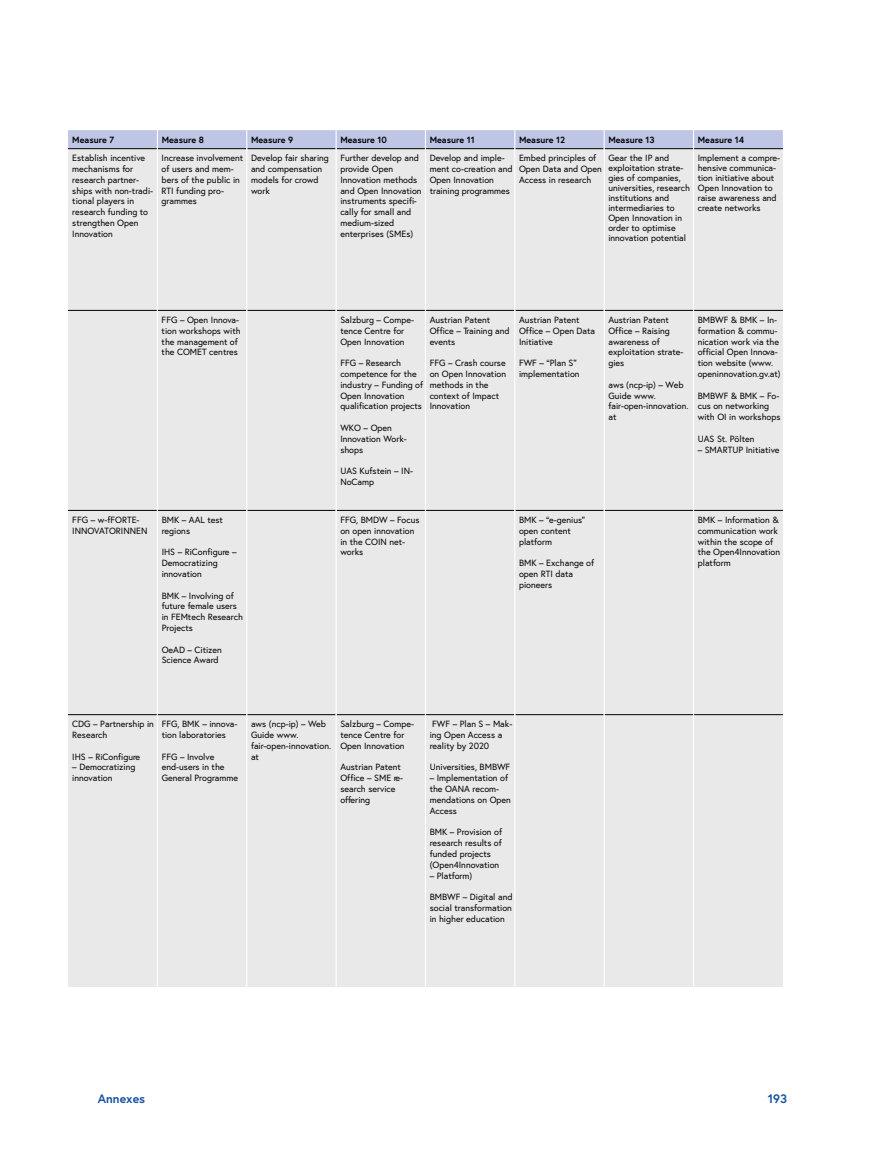
<style>
.page{position:relative;width:885px;height:1149px;background:#fff}
.page>*{position:absolute;margin:0;border:0;box-sizing:border-box;transform-origin:0 0}
.t1{font:700 12.3px "Europa Austria";color:#14509f}
.t2{font:9px/10.8px "Europa Austria";color:#000}
.t3{font:700 9px "Europa Austria";color:#000}
</style>
<div class="page">
<div style="left:68px;top:149px;width:714px;height:837px;background:#e9e9e9"></div>
<hr style="left:68px;top:310px;width:89px;height:1px;background:#000">
<hr style="left:158px;top:310px;width:88px;height:1px;background:#000">
<hr style="left:247px;top:310px;width:88px;height:1px;background:#000">
<hr style="left:336px;top:310px;width:89px;height:1px;background:#000">
<hr style="left:426px;top:310px;width:88px;height:1px;background:#000">
<hr style="left:515px;top:310px;width:88px;height:1px;background:#000">
<hr style="left:604px;top:310px;width:89px;height:1px;background:#000">
<hr style="left:694px;top:310px;width:88px;height:1px;background:#000">
<hr style="left:68px;top:510px;width:89px;height:1px;background:#000">
<hr style="left:158px;top:510px;width:88px;height:1px;background:#000">
<hr style="left:247px;top:510px;width:88px;height:1px;background:#000">
<hr style="left:336px;top:510px;width:89px;height:1px;background:#000">
<hr style="left:426px;top:510px;width:88px;height:1px;background:#000">
<hr style="left:515px;top:510px;width:88px;height:1px;background:#000">
<hr style="left:604px;top:510px;width:89px;height:1px;background:#000">
<hr style="left:694px;top:510px;width:88px;height:1px;background:#000">
<hr style="left:68px;top:714px;width:89px;height:1px;background:#000">
<hr style="left:158px;top:714px;width:88px;height:1px;background:#000">
<hr style="left:247px;top:714px;width:88px;height:1px;background:#000">
<hr style="left:336px;top:714px;width:89px;height:1px;background:#000">
<hr style="left:426px;top:714px;width:88px;height:1px;background:#000">
<hr style="left:515px;top:714px;width:88px;height:1px;background:#000">
<hr style="left:604px;top:714px;width:89px;height:1px;background:#000">
<hr style="left:694px;top:714px;width:88px;height:1px;background:#000">
<svg style="left:68px;top:130px;width:714px;height:19px;background:#b8bddb"></svg>
<hr style="left:157px;top:149px;width:1px;height:161px;background:#fff">
<hr style="left:246px;top:149px;width:1px;height:161px;background:#fff">
<hr style="left:335px;top:149px;width:1px;height:161px;background:#fff">
<hr style="left:425px;top:149px;width:1px;height:161px;background:#fff">
<hr style="left:514px;top:149px;width:1px;height:161px;background:#fff">
<hr style="left:603px;top:149px;width:1px;height:161px;background:#fff">
<hr style="left:693px;top:149px;width:1px;height:161px;background:#fff">
<hr style="left:157px;top:310px;width:1px;height:200px;background:#fff">
<hr style="left:246px;top:310px;width:1px;height:200px;background:#fff">
<hr style="left:335px;top:310px;width:1px;height:200px;background:#fff">
<hr style="left:425px;top:310px;width:1px;height:200px;background:#fff">
<hr style="left:514px;top:310px;width:1px;height:200px;background:#fff">
<hr style="left:603px;top:310px;width:1px;height:200px;background:#fff">
<hr style="left:693px;top:310px;width:1px;height:200px;background:#fff">
<hr style="left:157px;top:510px;width:1px;height:204px;background:#fff">
<hr style="left:246px;top:510px;width:1px;height:204px;background:#fff">
<hr style="left:335px;top:510px;width:1px;height:204px;background:#fff">
<hr style="left:425px;top:510px;width:1px;height:204px;background:#fff">
<hr style="left:514px;top:510px;width:1px;height:204px;background:#fff">
<hr style="left:603px;top:510px;width:1px;height:204px;background:#fff">
<hr style="left:693px;top:510px;width:1px;height:204px;background:#fff">
<hr style="left:157px;top:714px;width:1px;height:272px;background:#fff">
<hr style="left:246px;top:714px;width:1px;height:272px;background:#fff">
<hr style="left:335px;top:714px;width:1px;height:272px;background:#fff">
<hr style="left:425px;top:714px;width:1px;height:272px;background:#fff">
<hr style="left:514px;top:714px;width:1px;height:272px;background:#fff">
<hr style="left:603px;top:714px;width:1px;height:272px;background:#fff">
<hr style="left:693px;top:714px;width:1px;height:272px;background:#fff">
<p class="t3" style="left:72px;top:133px;width:43px">Measure 7</p>
<p class="t3" style="left:162px;top:133px;width:44px">Measure 8</p>
<p class="t3" style="left:251px;top:133px;width:44px">Measure 9</p>
<p class="t3" style="left:340px;top:133px;width:48px">Measure 10</p>
<p class="t3" style="left:429px;top:133px;width:47px">Measure 11</p>
<p class="t3" style="left:519px;top:133px;width:48px">Measure 12</p>
<p class="t3" style="left:608px;top:133px;width:48px">Measure 13</p>
<p class="t3" style="left:697px;top:133px;width:48px">Measure 14</p>
<p class="t2" style="left:72px;top:152px;width:82px">Establish incentive mechanisms for research partner&shy;ships with non-tradi&shy;tional players in research funding to strengthen Open<br>Innovation</p>
<p class="t2" style="left:162px;top:152px;width:83px">Increase involvement of users and mem&shy;bers of the public in<br>RTI funding pro&shy;grammes</p>
<p class="t2" style="left:251px;top:152px;width:79px">Develop fair sharing and compensation models for crowd work</p>
<p class="t2" style="left:340px;top:152px;width:83px">Further develop and provide Open<br>Innovation methods and Open Innovation instruments specifi&shy;cally for small and medium-sized enterprises (SMEs)</p>
<p class="t2" style="left:429px;top:152px;width:84px">Develop and imple&shy;ment co-creation and<br>Open Innovation training programmes</p>
<p class="t2" style="left:519px;top:152px;width:84px">Embed principles of<br>Open Data and Open<br>Access in research</p>
<p class="t2" style="left:608px;top:153px;width:83px;line-height:9.9px">Gear the IP and exploitation strate&shy;gies of companies, universities, research institutions and intermediaries to<br>Open Innovation in order to optimise innovation potential</p>
<p class="t2" style="left:697px;top:153px;width:84px;line-height:9.9px">Implement a compre&shy;hensive communica&shy;tion initiative about<br>Open Innovation to raise awareness and create networks</p>
<p class="t2" style="left:162px;top:314px;width:81px">FFG – Open Innova&shy;tion workshops with the management of the COMET centres</p>
<p class="t2" style="left:340px;top:314px;width:75px">Salzburg – Compe&shy;tence Centre for<br>Open Innovation</p>
<p class="t2" style="left:340px;top:357px;width:84px">FFG – Research competence for the industry – Funding of<br>Open Innovation qualification projects</p>
<p class="t2" style="left:340px;top:422px;width:68px">WKO – Open<br>Innovation Work&shy;shops</p>
<p class="t2" style="left:340px;top:465px;width:74px">UAS Kufstein – IN-<br>NoCamp</p>
<p class="t2" style="left:429px;top:314px;width:81px">Austrian Patent<br>Office – Training and events</p>
<p class="t2" style="left:429px;top:357px;width:78px">FFG – Crash course on Open Innovation methods in the context of Impact<br>Innovation</p>
<p class="t2" style="left:519px;top:314px;width:78px">Austrian Patent<br>Office – Open Data<br>Initiative</p>
<p class="t2" style="left:519px;top:357px;width:62px">FWF – “Plan S” implementation</p>
<p class="t2" style="left:72px;top:514px;width:77px">FFG – w-fFORTE-<br>INNOVATORINNEN</p>
<p class="t2" style="left:162px;top:514px;width:63px">BMK – AAL test regions</p>
<p class="t2" style="left:162px;top:546px;width:76px">IHS – RiConfigure –<br>Democratizing innovation</p>
<p class="t2" style="left:162px;top:589px;width:83px">BMK – Involving of future female users in FEMtech Research<br>Projects</p>
<p class="t2" style="left:162px;top:643px;width:62px">OeAD – Citizen<br>Science Award</p>
<p class="t2" style="left:340px;top:514px;width:81px">FFG, BMDW – Focus on open innovation in the COIN net&shy;works</p>
<p class="t2" style="left:519px;top:514px;width:68px">BMK – “e-genius” open content platform</p>
<p class="t2" style="left:519px;top:557px;width:77px">BMK – Exchange of open RTI data pioneers</p>
<p class="t2" style="left:608px;top:314px;width:77px">Austrian Patent<br>Office – Raising awareness of exploitation strate&shy;gies</p>
<p class="t2" style="left:608px;top:379px;width:82px">aws (ncp-ip) – Web<br>Guide www. fair-open-innovation. at</p>
<p class="t2" style="left:697px;top:314px;width:84px">BMBWF &amp; BMK – In&shy;formation &amp; commu&shy;nication work via the official Open Innova&shy;tion website (www. openinnovation.gv.at)</p>
<p class="t2" style="left:697px;top:390px;width:84px">BMBWF &amp; BMK – Fo&shy;cus on networking with OI in workshops</p>
<p class="t2" style="left:697px;top:433px;width:58px">UAS St. Pölten</p>
<p class="t2" style="left:697px;top:444px;width:83px">– SMARTUP Initiative</p>
<p class="t2" style="left:697px;top:514px;width:84px">BMK – Information &amp; communication work within the scope of the Open4Innovation platform</p>
<p class="t2" style="left:72px;top:718px;width:83px">CDG – Partnership in<br>Research</p>
<p class="t2" style="left:72px;top:750px;width:69px">IHS – RiConfigure</p>
<p class="t2" style="left:72px;top:761px;width:65px">– Democratizing innovation</p>
<p class="t2" style="left:162px;top:718px;width:77px">FFG, BMK – innova&shy;tion laboratories</p>
<p class="t2" style="left:162px;top:750px;width:78px">FFG – Involve end-users in the<br>General Programme</p>
<p class="t2" style="left:251px;top:718px;width:82px">aws (ncp-ip) – Web<br>Guide www. fair-open-innovation. at</p>
<p class="t2" style="left:340px;top:718px;width:75px">Salzburg – Compe&shy;tence Centre for<br>Open Innovation</p>
<p class="t2" style="left:340px;top:761px;width:64px">Austrian Patent<br>Office – SME re&shy;search service offering</p>
<p class="t2" style="left:429px;top:718px;width:84px">FWF – Plan S – Mak&shy;ing Open Access a reality by 2020</p>
<p class="t2" style="left:429px;top:761px;width:82px">Universities, BMBWF</p>
<p class="t2" style="left:429px;top:772px;width:83px">– Implementation of the OANA recom&shy;mendations on Open<br>Access</p>
<p class="t2" style="left:429px;top:826px;width:74px">BMK – Provision of research results of funded projects (Open4Innovation</p>
<p class="t2" style="left:429px;top:869px;width:44px">– Platform)</p>
<p class="t2" style="left:429px;top:891px;width:84px;text-align:justify">BMBWF – Digital and social transformation in higher education</p>
<h1 class="t1" style="left:98px;top:1090px;width:49px">Annexes</h1>
<h1 class="t1" style="left:767px;top:1090px;width:21px">193</h1>
</div>
